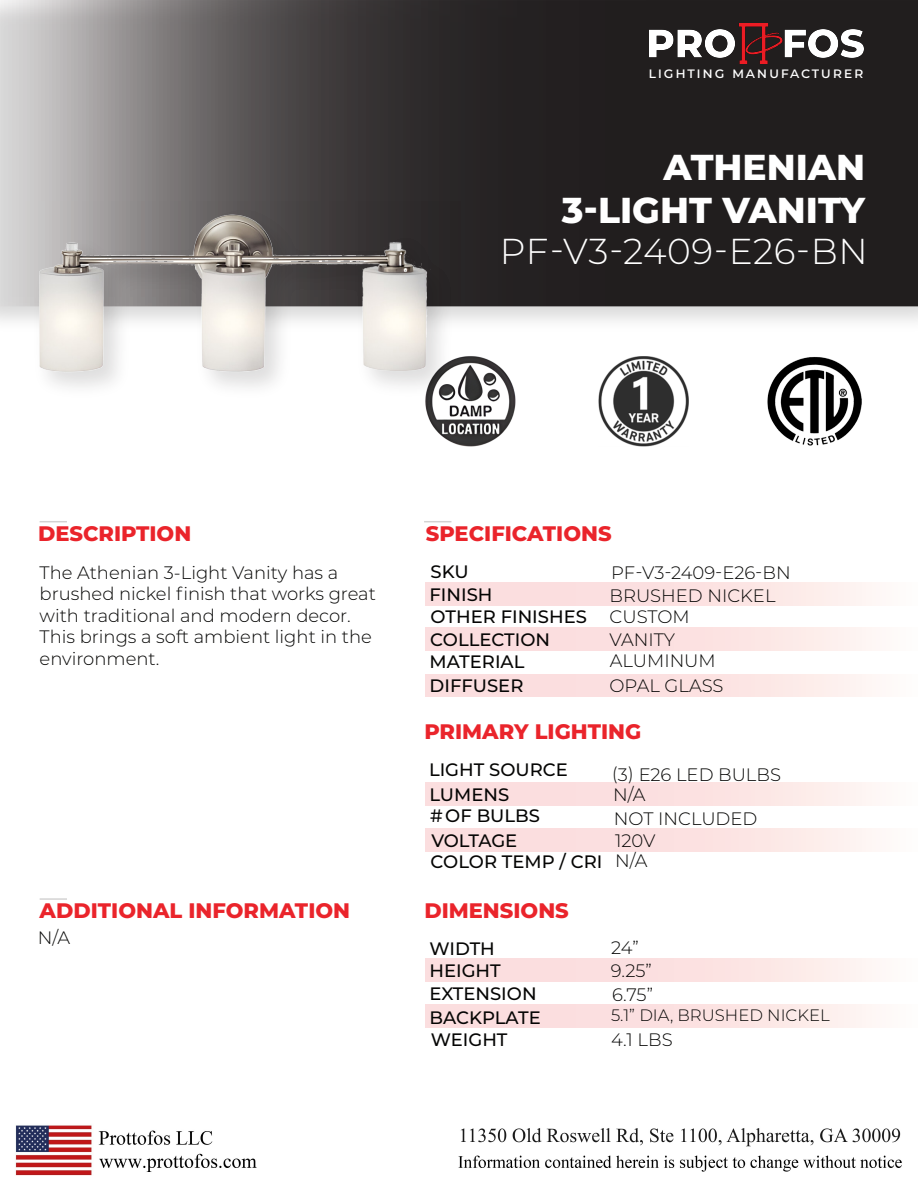
<style>
.page{position:relative;width:918px;height:1188px;background:#fff}
.page>*{position:absolute;margin:0;border:0;box-sizing:border-box;transform-origin:0 0}
.t1{font:800 36px/43.2px "Montserrat";color:#fff;text-align:right}
.t2{font:300 36px "Montserrat";letter-spacing:.015em;color:#fff}
.t3{font:800 21px "Montserrat";color:#ea242b}
.t4{font:300 18px/21.6px "Montserrat";color:#050504}
.t5{font:500 18px/25px "Montserrat";color:#050504}
.t6{font:300 16.5px "Montserrat";color:#050504}
.t7{font:500 15px "Montserrat";letter-spacing:.11em;color:#fff}
.s1{font-weight:300}
</style>
<div class="page">
<div style="left:426px;top:1005px;width:492px;height:23px;background:linear-gradient(to right,#fad7d9,#fdf4f1)"></div>
<div style="left:426px;top:674px;width:492px;height:23px;background:linear-gradient(to right,#fad7d9,#fdf4f1)"></div>
<div style="left:426px;top:628px;width:492px;height:23px;background:linear-gradient(to right,#fad7d9,#fdf4f1)"></div>
<div style="left:426px;top:583px;width:492px;height:22px;background:linear-gradient(to right,#fad7d9,#fdf4f1)"></div>
<div style="left:426px;top:829px;width:492px;height:22px;background:linear-gradient(to right,#fad7d9,#fdf4f1)"></div>
<div style="left:426px;top:783px;width:492px;height:23px;background:linear-gradient(to right,#fad7d9,#fdf4f1)"></div>
<svg style="left:0;top:0;width:918px;height:306px;background:#434040"></svg>
<div style="left:426px;top:958px;width:492px;height:23px;background:linear-gradient(to right,#fad7d9,#fdf4f1)"></div>
<hr style="left:40px;top:898px;width:27px;height:2px;background:#211e1e">
<img style="left:15px;top:1125px;width:887px;height:50px">
<svg style="left:424px;top:521px;width:27px;height:1px"></svg>
<svg style="left:40px;top:521px;width:27px;height:1px"></svg>
<img style="left:650px;top:24px;width:213px;height:40px">
<img style="left:598px;top:357px;width:90px;height:90px">
<img style="left:767px;top:357px;width:95px;height:89px">
<img style="left:425px;top:356px;width:91px;height:91px">
<img style="left:25px;top:201px;width:436px;height:206px">
<img style="left:32px;top:210px;width:398px;height:168px">
<p class="t7" style="left:649px;top:62px;width:217px">lighting manufacturer</p>
<p class="t3" style="left:38px;top:519px;width:155px">DESCRIPTION</p>
<h1 class="t1" style="left:562px;top:143px;width:305px">ATHENIAN<br>3-LIGHT VANITY</h1>
<h1 class="t2" style="left:500px;top:227px;width:370px">PF-V3-2409-E26-BN</h1>
<p class="t3" style="left:426px;top:519px;width:187px">SPECIFICATIONS</p>
<p class="t4" style="left:40px;top:561px;width:338px">The Athenian 3-Light Vanity has a brushed nickel finish that works great with traditional and modern decor.<br>This brings a soft ambient light in the environment.</p>
<p class="t5" style="left:431px;top:558px;width:40px">SKU</p>
<p class="t4" style="left:611px;top:561px;width:181px">PF-V3-2409-E26-BN</p>
<p class="t5" style="left:430px;top:582px;width:64px">FINISH</p>
<p class="t4" style="left:610px;top:584px;width:167px">BRUSHED NICKEL</p>
<p class="t5" style="left:431px;top:604px;width:158px">OTHER FINISHES</p>
<p class="t4" style="left:610px;top:606px;width:82px">CUSTOM</p>
<p class="t5" style="left:430px;top:626px;width:122px">COLLECTION</p>
<p class="t4" style="left:610px;top:628px;width:67px">VANITY</p>
<p class="t5" style="left:430px;top:648px;width:96px">MATERIAL</p>
<p class="t4" style="left:610px;top:649px;width:107px">ALUMINUM</p>
<p class="t5" style="left:430px;top:673px;width:95px">DIFFUSER</p>
<p class="t4" style="left:610px;top:674px;width:116px">OPAL GLASS</p>
<p class="t3" style="left:424px;top:716px;width:219px">PRIMARY LIGHTING</p>
<p class="t5" style="left:429px;top:756px;width:140px">LIGHT SOURCE<br>LUMENS</p>
<p class="t4" style="left:612px;top:764px;width:171px;line-height:20.2px">(3) E26 LED BULBS<br>N/A</p>
<p class="t4" style="left:614px;top:807px;width:145px">NOT INCLUDED</p>
<p class="t5" style="left:431px;top:827px;width:87px">VOLTAGE</p>
<p class="t5" style="left:430px;top:802px;width:111px"># OF BULBS</p>
<p class="t5" style="left:431px;top:829px;width:226px;line-height:21.1px;text-indent:185px"><span class="s1">120V<br></span>COLOR TEMP / CRI <span class="s1">N/A</span></p>
<p class="t3" style="left:424px;top:895px;width:146px">DIMENSIONS</p>
<p class="t5" style="left:429px;top:935px;width:67px">WIDTH</p>
<p class="t4" style="left:611px;top:936px;width:29px">24”</p>
<p class="t5" style="left:429px;top:958px;width:73px">HEIGHT</p>
<p class="t4" style="left:611px;top:959px;width:42px">9.25”</p>
<p class="t5" style="left:429px;top:981px;width:109px">EXTENSION</p>
<p class="t4" style="left:612px;top:983px;width:42px">6.75”</p>
<p class="t5" style="left:429px;top:1004px;width:113px">BACKPLATE</p>
<p class="t6" style="left:611px;top:1004px;width:220px">5.1” DIA, BRUSHED NICKEL</p>
<p class="t5" style="left:431px;top:1026px;width:78px">WEIGHT</p>
<p class="t4" style="left:611px;top:1028px;width:63px">4.1 LBS</p>
<p class="t3" style="left:40px;top:895px;width:312px">ADDITIONAL INFORMATION</p>
<p class="t4" style="left:38px;top:927px;width:34px">N/A</p>
</div>
